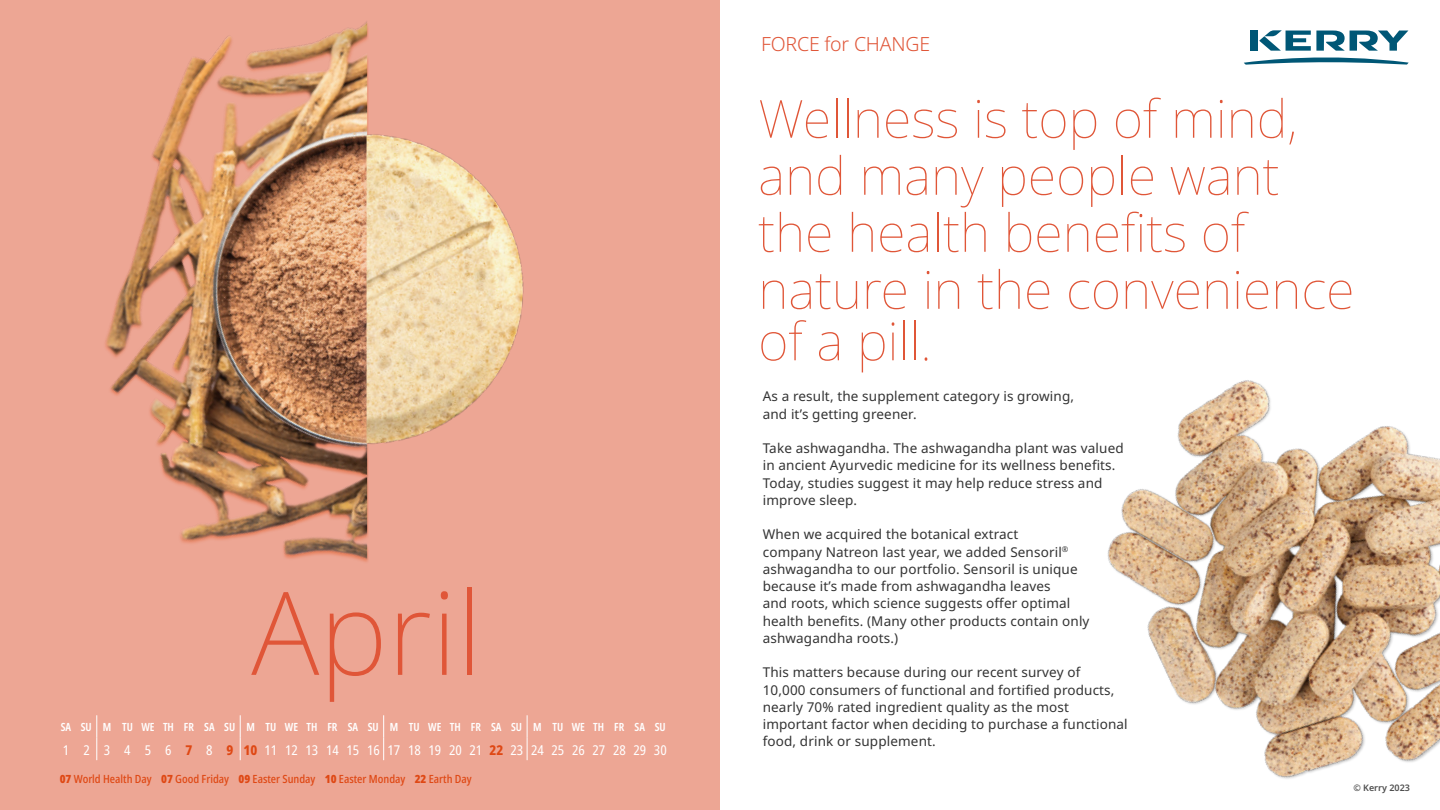
<style>
.page{position:relative;width:1440px;height:810px;background:#fff}
.page>*{position:absolute;margin:0;border:0;box-sizing:border-box;transform-origin:0 0}
.t1{font:200 115.5px "Noto Sans";color:#e05638}
.t2{font:100 52.5px/57px "Noto Sans";color:#e05638}
.t3{font:300 19.5px "Noto Sans";letter-spacing:-.01em;color:#e05638}
.t4{font:condensed 13.58px "Noto Sans";color:#fff}
.t5{font:13.5px/17.2px "Noto Sans";letter-spacing:.01em;color:#333}
.t6{font:500 condensed 11.32px "Noto Sans";color:#df4814}
.t7{font:600 extra-condensed 11.32px "Noto Sans";color:#fff}
.t8{font:600 9px "Noto Sans";color:#4d4d4d}
.s1{font-weight:800;color:#df4814}
.s2{font-weight:900}
</style>
<div class="page">
<div style="left:0;top:0;width:720px;height:810px;background:#eda694"></div>
<svg style="left:96px;top:715px;width:1px;height:45px"></svg>
<svg style="left:240px;top:715px;width:1px;height:45px"></svg>
<svg style="left:383px;top:715px;width:1px;height:45px"></svg>
<svg style="left:527px;top:715px;width:1px;height:45px"></svg>
<img style="left:105px;top:21px;width:262px;height:541px">
<div style="left:352px;top:131px;width:187px;height:339px;background:#eda694;opacity:.6"></div>
<img style="left:367px;top:82px;width:172px;height:407px">
<img style="left:1107px;top:380px;width:333px;height:399px">
<svg style="left:1244px;top:30px;width:165px;height:35px"></svg>
<div style="left:1251px;top:31px;width:7px;height:20px;background:#005776"></div>
<h1 class="t1" style="left:251px;top:551px;width:232px">April</h1>
<p class="t7" style="left:61px;top:718px;width:606px">SASU M TUWETH FR SASU M TUWETH FR SASU M TUWETH FR SASU M TUWETH FR SA SU</p>
<p class="t4" style="left:63px;top:741px;width:605px">1 2 3 4 5 6 <span class="s1">7</span> 8 <span class="s1">9 10</span>1112131415161718192021<span class="s1">22</span>2324252627282930</p>
<p class="t6" style="left:60px;top:771px;width:414px"><span class="s2">07</span> World Health Day <span class="s2">07</span> Good Friday <span class="s2">09</span> Easter Sunday <span class="s2">10</span> Easter Monday <span class="s2">22</span> Earth Day</p>
<h3 class="t3" style="left:761px;top:30px;width:171px">FORCE for CHANGE</h3>
<h2 class="t2" style="left:758px;top:91px;width:598px">Wellness is top of mind, and many people want the health benefits of nature in the convenience</h2>
<h2 class="t2" style="left:758px;top:314px;width:175px">of a pill.</h2>
<p class="t5" style="left:763px;top:388px;width:313px">As a result, the supplement category is growing, and it’s getting greener.</p>
<p class="t5" style="left:763px;top:440px;width:362px">Take ashwagandha. The ashwagandha plant was valued in ancient Ayurvedic medicine for its wellness benefits.<br>Today, studies suggest it may help reduce stress and improve sleep.</p>
<p class="t5" style="left:763px;top:526px;width:328px">When we acquired the botanical extract<br>company Natreon last year, we added Sensoril<sup>® </sup>ashwagandha to our portfolio. Sensoril is unique because it’s made from ashwagandha leaves<br>and roots, which science suggests offer optimal health benefits. (Many other products contain only ashwagandha roots.)</p>
<p class="t5" style="left:763px;top:664px;width:366px">This matters because during our recent survey of<br>10,000 consumers of functional and fortified products, nearly 70% rated ingredient quality as the most important factor when deciding to purchase a functional food, drink or supplement.</p>
<p class="t8" style="left:1353px;top:782px;width:58px">© Kerry 2023</p>
</div>
